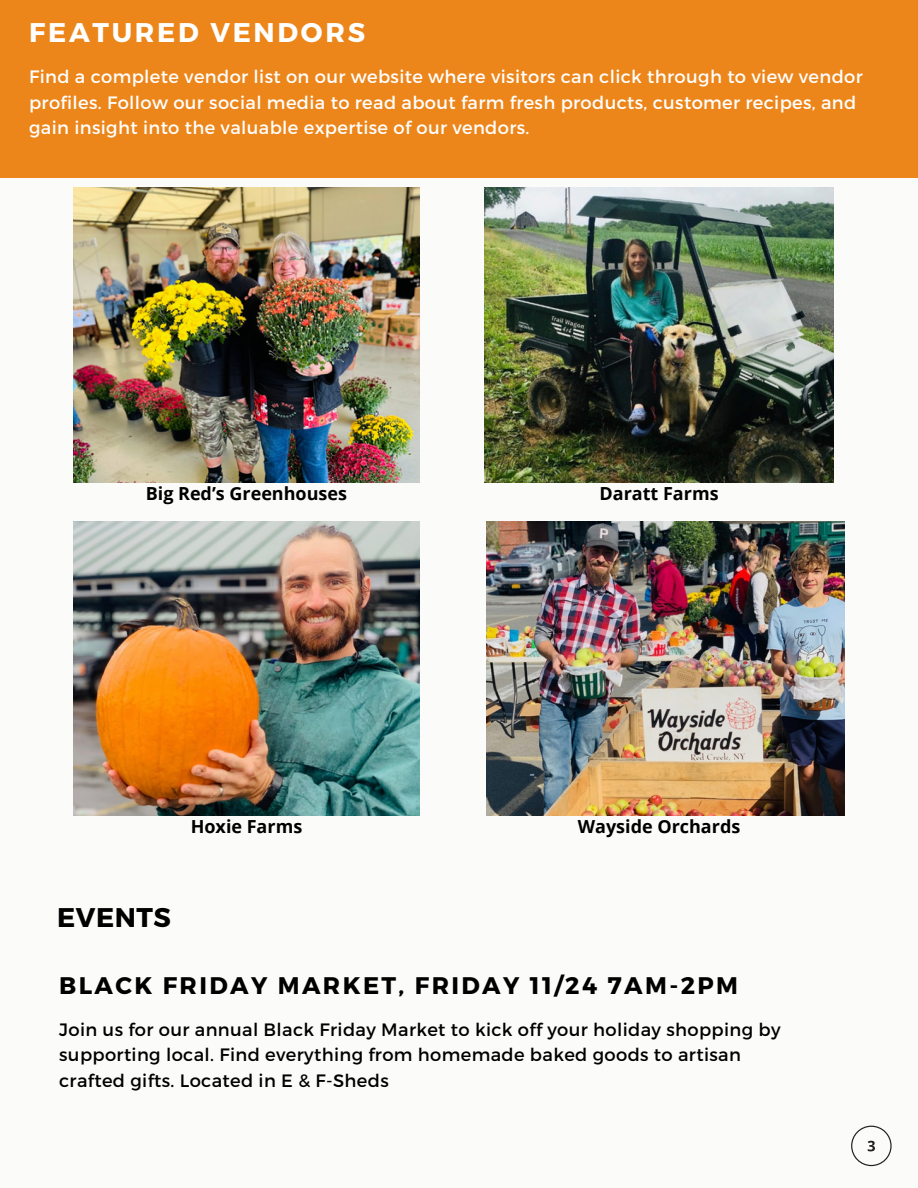
<style>
.page{position:relative;width:918px;height:1188px;background:#fbfbf9}
.page>*{position:absolute;margin:0;border:0;box-sizing:border-box;transform-origin:0 0}
.t1{font:700 27px "Montserrat";letter-spacing:.1em;color:#fff}
.t2{font:700 27px "Montserrat";letter-spacing:.02em;color:#000}
.t3{font:700 24px "Montserrat";letter-spacing:.1em;color:#000}
.t4{font:700 18px "Open Sans";color:#000}
.t5{font:17.85px/25.8px "Montserrat";letter-spacing:.02em;color:#fff}
.t6{font:17.85px/25.8px "Montserrat";letter-spacing:.02em;color:#000}
</style>
<div class="page">
<div style="left:0;top:0;width:918px;height:177px;background:#ed861a"></div>
<img style="left:74px;top:187px;width:345px;height:295px">
<img style="left:485px;top:187px;width:349px;height:295px">
<img style="left:74px;top:521px;width:345px;height:295px">
<img style="left:487px;top:521px;width:357px;height:295px">
<svg style="left:851px;top:1126px;width:41px;height:40px"></svg>
<p class="t1" style="left:29px;top:14px;width:337px">FEATURED VENDORS</p>
<p class="t5" style="left:29px;top:63px;width:835px">Find a complete vendor list on our website where visitors can click through to view vendor profiles. Follow our social media to read about farm fresh products, customer recipes, and gain insight into the valuable expertise of our vendors.</p>
<p class="t4" style="left:146px;top:480px;width:203px">Big Red’s Greenhouses</p>
<p class="t4" style="left:600px;top:480px;width:121px">Daratt Farms</p>
<p class="t4" style="left:191px;top:814px;width:113px">Hoxie Farms</p>
<p class="t4" style="left:578px;top:814px;width:164px">Wayside Orchards</p>
<p class="t2" style="left:57px;top:900px;width:115px">EVENTS</p>
<p class="t3" style="left:59px;top:970px;width:680px">BLACK FRIDAY MARKET, FRIDAY 11/24 7AM-2PM</p>
<p class="t6" style="left:59px;top:1015px;width:723px">Join us for our annual Black Friday Market to kick off your holiday shopping by supporting local. Find everything from homemade baked goods to artisan crafted gifts. Located in E &amp; F-Sheds</p>
</div>
